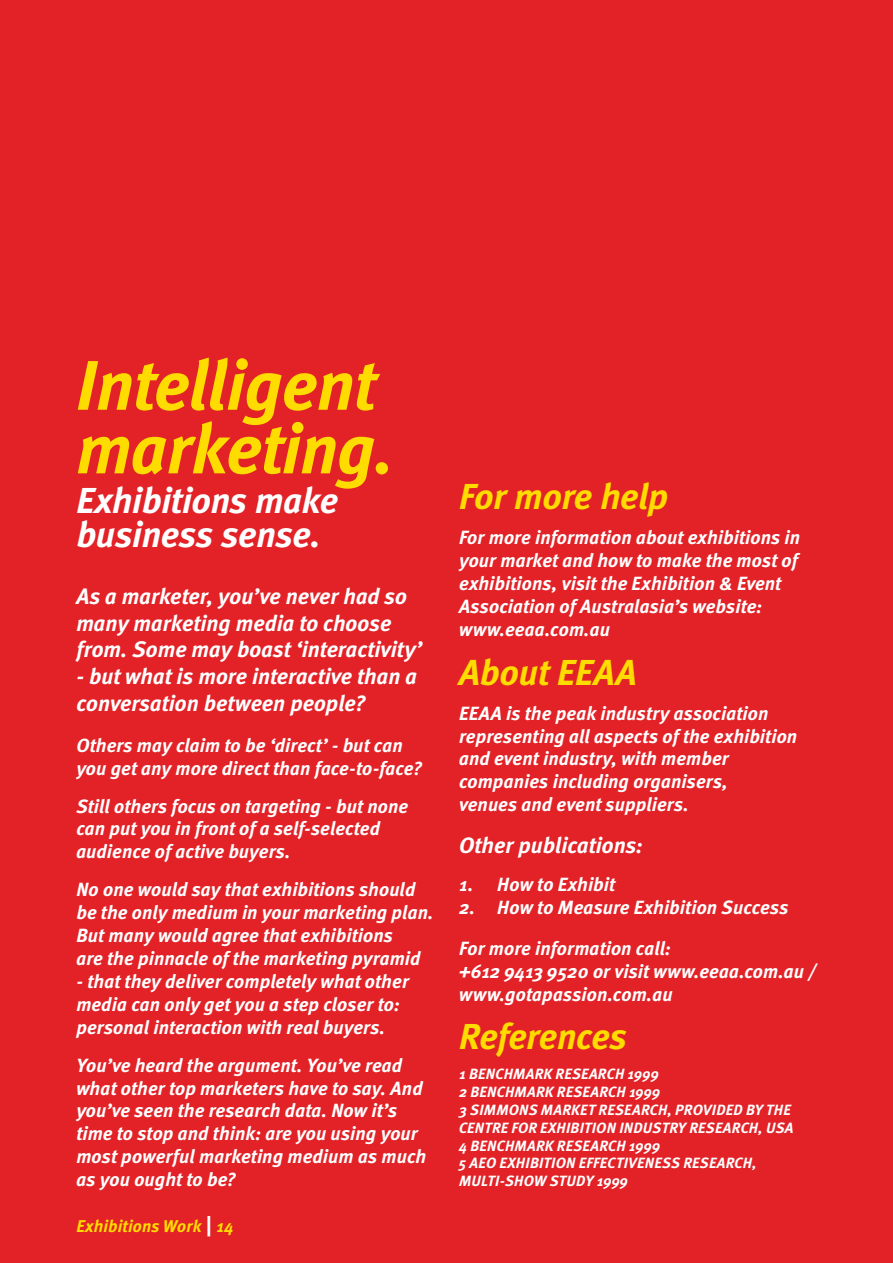
<style>
.page{position:relative;width:893px;height:1263px;background:#fff}
.page>*{position:absolute;margin:0;border:0;box-sizing:border-box;transform-origin:0 0}
.t1{font:italic 700 69.9px/63.6px "Meta";letter-spacing:-.01em;color:#fedc00}
.t2{font:italic 700 36px "Meta";letter-spacing:-.005em;color:#fedc00}
.t3{font:italic 700 36px/33.9px "Meta";letter-spacing:-.01em;color:#fff}
.t4{font:italic 700 22.2px/26.7px "Meta";color:#fff}
.t5{font:italic 700 19.05px/23px "Meta";letter-spacing:.005em;color:#fff}
.t6{font:italic 700 16.95px "Meta";letter-spacing:.01em;color:#fedc00}
.t7{font:italic 700 14.85px/17.9px "Meta";letter-spacing:.025em;color:#fff}
.s1{font-style:normal;font-size:21.15px;color:#fff}
</style>
<div class="page">
<div style="left:0;top:0;width:893px;height:1262px;background:#e22227"></div>
<h1 class="t1" style="left:76px;top:359px;width:319px">Intelligent marketing.</h1>
<h2 class="t3" style="left:76px;top:487px;width:263px">Exhibitions make business sense.</h2>
<p class="t4" style="left:76px;top:585px;width:347px">As a marketer, you’ve never had so many marketing media to choose from. Some may boast ‘interactivity’</p>
<p class="t4" style="left:76px;top:665px;width:342px">- but what is more interactive than a conversation between people?</p>
<p class="t5" style="left:76px;top:735px;width:347px">Others may claim to be ‘direct’ - but can you get any more direct than face-to-face?</p>
<p class="t5" style="left:76px;top:796px;width:333px">Still others focus on targeting - but none can put you in front of a self-selected audience of active buyers.</p>
<p class="t5" style="left:76px;top:880px;width:359px">No one would say that exhibitions should be the only medium in your marketing plan.<br>But many would agree that exhibitions<br>are the pinnacle of the marketing pyramid</p>
<p class="t5" style="left:76px;top:971px;width:334px">- that they deliver completely what other media can only get you a step closer to: personal interaction with real buyers.</p>
<p class="t5" style="left:76px;top:1055px;width:351px">You’ve heard the argument. You’ve read what other top marketers have to say. And you’ve seen the research data. Now it’s time to stop and think: are you using your most powerful marketing medium as much as you ought to be?</p>
<p class="t6" style="left:76px;top:1220px;width:159px">Exhibitions Work <span class="s1">|</span> 14</p>
<h2 class="t2" style="left:459px;top:483px;width:211px">For more help</h2>
<p class="t5" style="left:459px;top:528px;width:343px">For more information about exhibitions in your market and how to make the most of exhibitions, visit the Exhibition &amp; Event Association of Australasia’s website: www.eeaa.com.au</p>
<h2 class="t2" style="left:459px;top:659px;width:179px">About EEAA</h2>
<p class="t5" style="left:459px;top:703px;width:340px">EEAA is the peak industry association representing all aspects of the exhibition and event industry, with member companies including organisers,<br>venues and event suppliers.</p>
<p class="t4" style="left:459px;top:834px;width:185px">Other publications:</p>
<p class="t5" style="left:459px;top:874px;width:157px">1. How to Exhibit</p>
<p class="t5" style="left:459px;top:888px;width:331px;line-height:41px">2. How to Measure Exhibition Success<br>For more information call:</p>
<p class="t5" style="left:459px;top:961px;width:359px">+612 9413 9520 or visit www.eeaa.com.au / www.gotapassion.com.au</p>
<h2 class="t2" style="left:459px;top:1024px;width:169px">References</h2>
<p class="t7" style="left:459px;top:1066px;width:336px">1 BENCHMARK RESEARCH 1999<br>2 BENCHMARK RESEARCH 1999<br>3 SIMMONS MARKET RESEARCH, PROVIDED BY THE CENTRE FOR EXHIBITION INDUSTRY RESEARCH, USA 4 BENCHMARK RESEARCH 1999<br>5 AEO EXHIBITION EFFECTIVENESS RESEARCH, MULTI-SHOW STUDY 1999</p>
</div>
